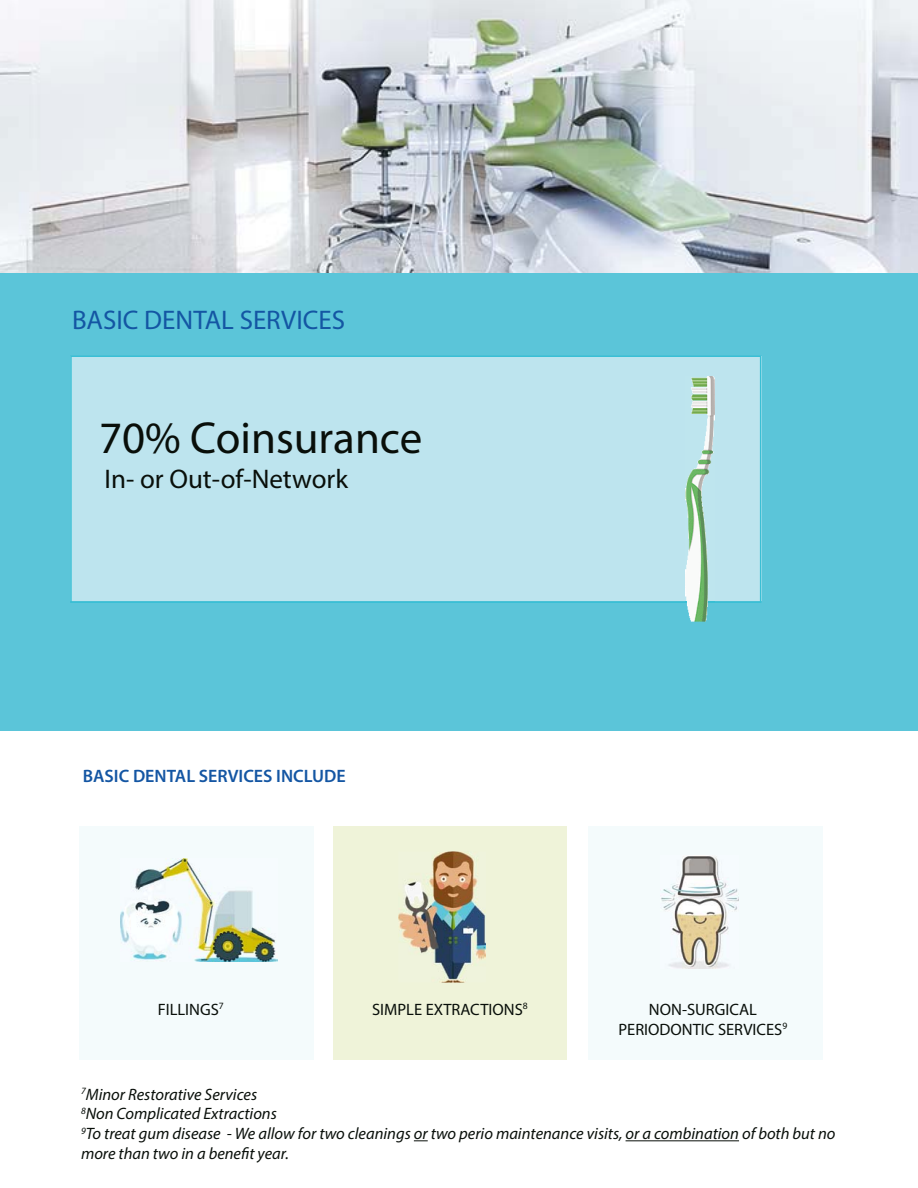
<style>
.page{position:relative;width:918px;height:1188px;background:#fff}
.page>*{position:absolute;margin:0;border:0;box-sizing:border-box;transform-origin:0 0}
.t1{font:45px "Myriad Pro";color:#090f0a}
.t2{font:27px "Myriad Pro";color:#1456a3}
.t3{font:27px "Myriad Pro";color:#090f0a}
.t4{font:600 18px "Myriad Pro";color:#1456a3}
.t5{font:italic 16.5px/19.8px "Myriad Pro";color:#090f0a}
.t6{font:16.5px/19.8px "Myriad Pro";color:#090f0a;text-align:center}
</style>
<div class="page">
<img style="left:0;top:0;width:918px;height:274px">
<div style="left:0;top:274px;width:918px;height:457px;background:#5bc5d9"></div>
<div style="left:70px;top:356px;width:691px;height:247px;background:#bde4ee"></div>
<div style="left:333px;top:826px;width:234px;height:234px;background:#eff3d9"></div>
<div style="left:79px;top:826px;width:234px;height:234px;background:#f4fbfc"></div>
<div style="left:589px;top:826px;width:234px;height:234px;background:#f4fbfc"></div>
<img style="left:686px;top:376px;width:28px;height:246px">
<svg style="left:686px;top:602px;width:28px;height:1px"></svg>
<img style="left:121px;top:859px;width:156px;height:102px">
<img style="left:398px;top:851px;width:88px;height:132px">
<img style="left:661px;top:855px;width:78px;height:114px">
<svg style="left:414px;top:1140px;width:14px;height:1px"></svg>
<hr style="left:626px;top:1140px;width:113px;height:1px;background:#090f0a">
<h2 class="t2" style="left:72px;top:310px;width:275px">BASIC DENTAL SERVICES</h2>
<h1 class="t1" style="left:99px;top:421px;width:325px">70% Coinsurance</h1>
<h2 class="t3" style="left:104px;top:469px;width:245px">In- or Out-of-Network</h2>
<p class="t4" style="left:83px;top:769px;width:264px">BASIC DENTAL SERVICES INCLUDE</p>
<p class="t6" style="left:158px;top:1001px;width:68px">FILLINGS<sup>7</sup></p>
<p class="t6" style="left:372px;top:1001px;width:157px">SIMPLE EXTRACTIONS<sup>8</sup></p>
<p class="t6" style="left:618px;top:1001px;width:170px">NON-SURGICAL<br>PERIODONTIC SERVICES<sup>9</sup></p>
<p class="t5" style="left:81px;top:1085px;width:756px"><sup>7</sup>Minor Restorative Services<br><sup>8</sup>Non Complicated Extractions<br><sup>9</sup>To treat gum disease - We allow for two cleanings or two perio maintenance visits, or a combination of both but no more than two in a benefit year.</p>
</div>
